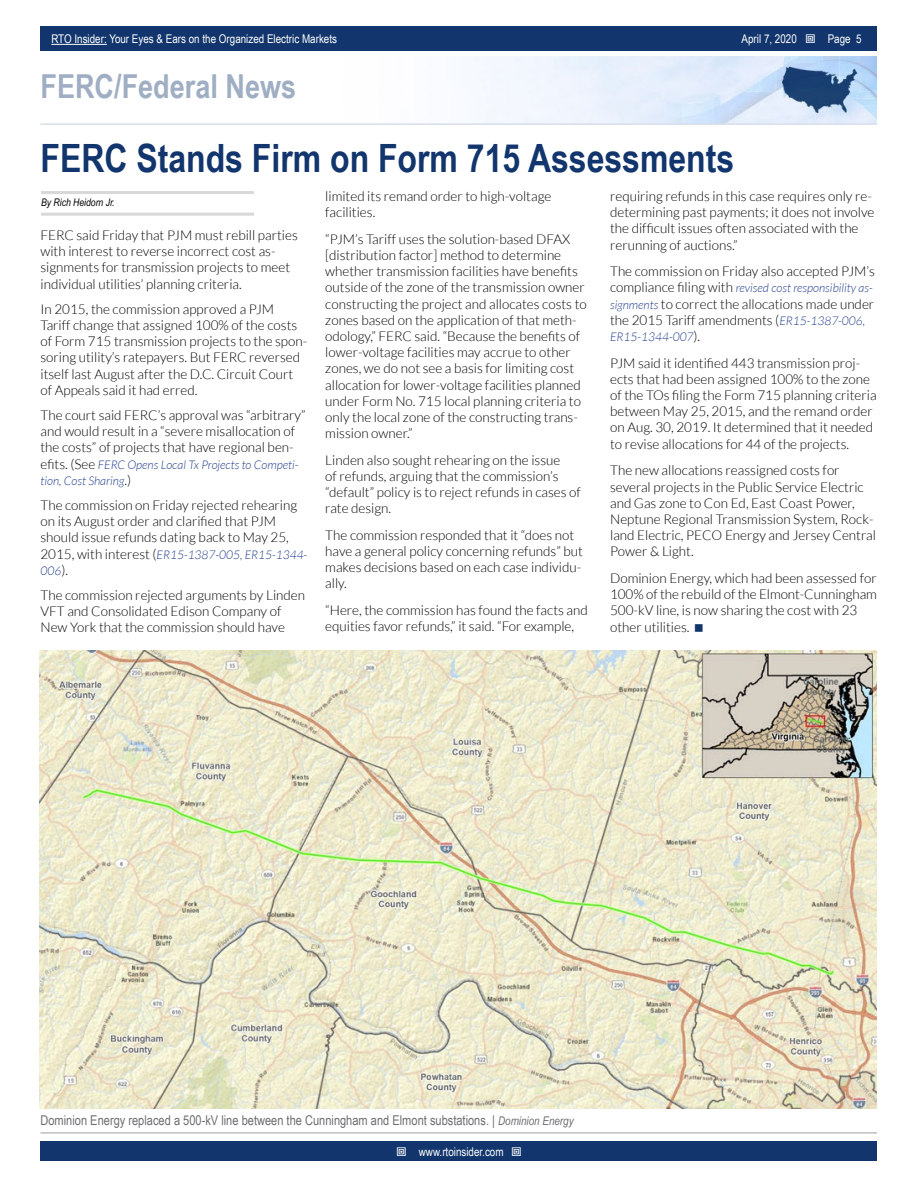
<style>
.page{position:relative;width:918px;height:1188px;background:#fff}
.page>*{position:absolute;margin:0;border:0;box-sizing:border-box;transform-origin:0 0}
.t1{font:700 39px "Arial Narrow";color:#11356c}
.t2{font:700 33px "Arial Narrow";color:#a0aec4}
.t3{font:300 13.5px/16.2px "Lato";color:#000}
.t4{font:13.5px "Arial Narrow";color:#6d6e71}
.t5{font:italic 300 12px/16.2px "Lato";color:#25408f}
.t6{font:12px "Arial Narrow";color:#fff}
.t7{font:italic 10.5px "Arial Narrow";color:#000}
.s1{font-style:normal;font-size:13.5px;color:#000}
.s2{font-style:italic;font-size:12px;color:#25408f}
.s3{font-style:italic;font-size:12px}
</style>
<div class="page">
<div style="left:41px;top:1142px;width:836px;height:19px;background:#11356c"></div>
<div style="left:41px;top:27px;width:836px;height:24px;background:#11356c"></div>
<hr style="left:51px;top:44px;width:56px;height:1px;background:#fff">
<img style="left:474px;top:56px;width:403px;height:67px">
<hr style="left:40px;top:123px;width:837px;height:2px;background:#d6deec">
<hr style="left:41px;top:191px;width:213px;height:3px;background:#d8d8d8">
<hr style="left:41px;top:213px;width:213px;height:3px;background:#d8d8d8">
<hr style="left:40px;top:1132px;width:837px;height:2px;background:#bfbfbf">
<img style="left:40px;top:650px;width:837px;height:458px">
<p class="t6" style="left:51px;top:30px;width:287px">RTO Insider: Your Eyes &amp; Ears on the Organized Electric Markets</p>
<p class="t6" style="left:742px;top:30px;width:57px">April 7, 2020</p>
<p class="t6" style="left:828px;top:30px;width:35px">Page 5</p>
<h2 class="t2" style="left:40px;top:61px;width:257px">FERC/Federal News</h2>
<h1 class="t1" style="left:40px;top:129px;width:695px">FERC Stands Firm on Form 715 Assessments</h1>
<p class="t7" style="left:41px;top:195px;width:75px">By Rich Heidorn Jr.</p>
<p class="t3" style="left:325px;top:188px;width:228px">limited its remand order to high-voltage facilities.</p>
<p class="t3" style="left:325px;top:231px;width:263px">“PJM’s Tariff uses the solution-based DFAX [distribution factor] method to determine whether transmission facilities have benefits outside of the zone of the transmission owner constructing the project and allocates costs to zones based on the application of that meth&shy;odology,” FERC said. “Because the benefits of lower-voltage facilities may accrue to other zones, we do not see a basis for limiting cost allocation for lower-voltage facilities planned under Form No. 715 local planning criteria to only the local zone of the constructing trans&shy;mission owner.”</p>
<p class="t3" style="left:325px;top:452px;width:257px">Linden also sought rehearing on the issue<br>of refunds, arguing that the commission’s “default” policy is to reject refunds in cases of rate design.</p>
<p class="t3" style="left:325px;top:527px;width:259px">The commission responded that it “does not have a general policy concerning refunds” but makes decisions based on each case individu&shy;ally.</p>
<p class="t3" style="left:325px;top:602px;width:264px">“Here, the commission has found the facts and equities favor refunds,” it said. “For example,</p>
<p class="t3" style="left:610px;top:188px;width:266px">requiring refunds in this case requires only re&shy;determining past payments; it does not involve the difficult issues often associated with the rerunning of auctions.”</p>
<p class="t3" style="left:610px;top:263px;width:266px">The commission on Friday also accepted PJM’s</p>
<p class="t5" style="left:610px;top:280px;width:264px"><span class="s1">compliance filing with</span> revised cost responsibility as-</p>
<p class="t3" style="left:610px;top:296px;width:266px"><span class="s2">signments</span> to correct the allocations made under the 2015 Tariff amendments (<span class="s2">ER15-1387-006,</span></p>
<p class="t5" style="left:610px;top:329px;width:92px">ER15-1344-007<span class="s1">).</span></p>
<p class="t3" style="left:610px;top:355px;width:268px">PJM said it identified 443 transmission proj&shy;ects that had been assigned 100% to the zone of the TOs filing the Form 715 planning criteria between May 25, 2015, and the remand order on Aug. 30, 2019. It determined that it needed to revise allocations for 44 of the projects.</p>
<p class="t3" style="left:610px;top:462px;width:267px">The new allocations reassigned costs for several projects in the Public Service Electric and Gas zone to Con Ed, East Coast Power, Neptune Regional Transmission System, Rock&shy;land Electric, PECO Energy and Jersey Central Power &amp; Light.</p>
<p class="t3" style="left:610px;top:570px;width:268px">Dominion Energy, which had been assessed for 100% of the rebuild of the Elmont-Cunningham 500-kV line, is now sharing the cost with 23 other utilities.</p>
<p class="t3" style="left:40px;top:227px;width:259px">FERC said Friday that PJM must rebill parties with interest to reverse incorrect cost as&shy;signments for transmission projects to meet individual utilities’ planning criteria.</p>
<p class="t3" style="left:40px;top:301px;width:268px">In 2015, the commission approved a PJM Tariff change that assigned 100% of the costs of Form 715 transmission projects to the spon&shy;soring utility’s ratepayers. But FERC reversed itself last August after the D.C. Circuit Court of Appeals said it had erred.</p>
<p class="t3" style="left:40px;top:407px;width:267px">The court said FERC’s approval was “arbitrary” and would result in a “severe misallocation of the costs” of projects that have regional ben-</p>
<p class="t5" style="left:40px;top:457px;width:260px"><span class="s1">efits. (See</span> FERC Opens Local Tx Projects to Competi&shy;tion, Cost Sharing<span class="s1">.)</span></p>
<p class="t3" style="left:40px;top:497px;width:258px">The commission on Friday rejected rehearing on its August order and clarified that PJM should issue refunds dating back to May 25,</p>
<p class="t5" style="left:40px;top:547px;width:268px"><span class="s1">2015, with interest (</span>ER15-1387-005, ER15-1344-<br>006<span class="s1">).</span></p>
<p class="t3" style="left:40px;top:587px;width:266px">The commission rejected arguments by Linden<br>VFT and Consolidated Edison Company of<br>New York that the commission should have</p>
<p class="t4" style="left:40px;top:1111px;width:535px">Dominion Energy replaced a 500-kV line between the Cunningham and Elmont substations. | <span class="s3">Dominion Energy</span></p>
<p class="t6" style="left:419px;top:1143px;width:86px">www.rtoinsider.com</p>
</div>
